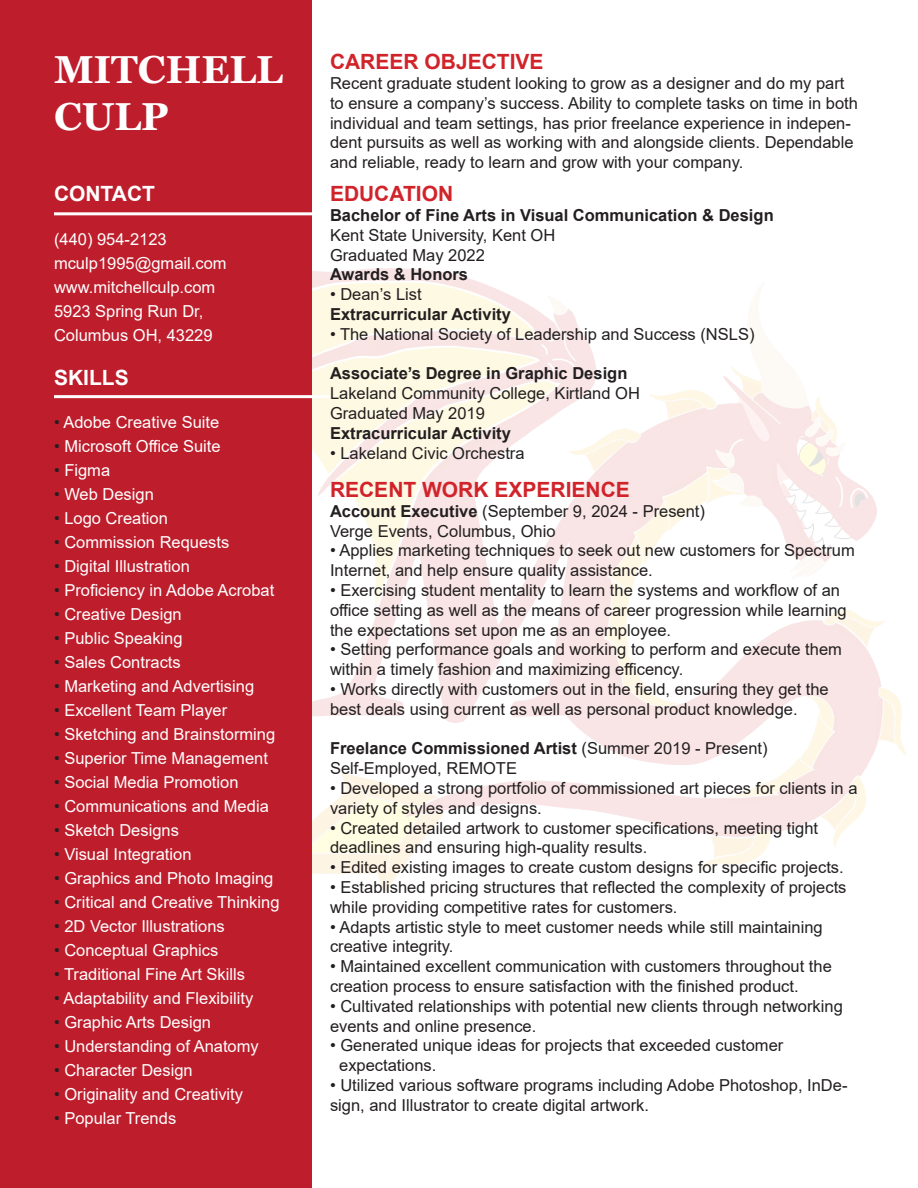
<style>
.page{position:relative;width:918px;height:1188px;background:#fff}
.page>*{position:absolute;margin:0;border:0;box-sizing:border-box;transform-origin:0 0}
.t1{font:700 39px/46.8px "Georgia";color:#fff}
.t2{font:700 21px "Arial";color:#d1232a}
.t3{font:700 21px "Arial";color:#fff}
.t4{font:16.5px/19.8px "Arial";color:#231f20}
.t5{font:16.5px "Arial";color:#fff}
.t6{font:700 16.5px "Arial";color:#231f20}
.s1{color:#231f20}
.s2{font-weight:700}
.s3{font-weight:400}
</style>
<div class="page">
<img style="left:312px;top:268px;width:595px;height:624px">
<div style="left:0;top:0;width:312px;height:1188px;background:#be1d2c"></div>
<hr style="left:54px;top:212px;width:276px;height:3px;background:#fff">
<hr style="left:54px;top:395px;width:276px;height:3px;background:#fff">
<p class="t1" style="left:54px;top:47px;width:231px">MITCHELL<br>CULP</p>
<p class="t3" style="left:54px;top:179px;width:103px">CONTACT</p>
<p class="t5" style="left:54px;top:228px;width:114px">(440) 954-2123</p>
<p class="t5" style="left:54px;top:252px;width:174px">mculp1995@gmail.com</p>
<p class="t5" style="left:54px;top:276px;width:163px">www.mitchellculp.com</p>
<p class="t5" style="left:54px;top:300px;width:151px">5923 Spring Run Dr,</p>
<p class="t5" style="left:54px;top:324px;width:160px">Columbus OH, 43229</p>
<p class="t3" style="left:54px;top:362px;width:76px">SKILLS</p>
<p class="t5" style="left:54px;top:411px;width:167px"><span class="s1">•</span> Adobe Creative Suite</p>
<p class="t5" style="left:54px;top:435px;width:168px"><span class="s1">•</span> Microsoft Office Suite</p>
<p class="t5" style="left:54px;top:459px;width:58px"><span class="s1">•</span> Figma</p>
<p class="t5" style="left:54px;top:483px;width:101px"><span class="s1">•</span> Web Design</p>
<p class="t5" style="left:54px;top:507px;width:115px"><span class="s1">•</span> Logo Creation</p>
<p class="t5" style="left:54px;top:531px;width:177px"><span class="s1">•</span> Commission Requests</p>
<p class="t5" style="left:54px;top:555px;width:137px"><span class="s1">•</span> Digital Illustration</p>
<p class="t5" style="left:54px;top:579px;width:222px"><span class="s1">•</span> Proficiency in Adobe Acrobat</p>
<p class="t5" style="left:54px;top:603px;width:129px"><span class="s1">•</span> Creative Design</p>
<p class="t5" style="left:54px;top:627px;width:130px"><span class="s1">•</span> Public Speaking</p>
<p class="t5" style="left:54px;top:651px;width:128px"><span class="s1">•</span> Sales Contracts</p>
<p class="t5" style="left:54px;top:675px;width:202px"><span class="s1">•</span> Marketing and Advertising</p>
<p class="t5" style="left:54px;top:699px;width:175px"><span class="s1">•</span> Excellent Team Player</p>
<p class="t5" style="left:54px;top:723px;width:223px"><span class="s1">•</span> Sketching and Brainstorming</p>
<p class="t5" style="left:54px;top:747px;width:215px"><span class="s1">•</span> Superior Time Management</p>
<p class="t5" style="left:54px;top:771px;width:186px"><span class="s1">•</span> Social Media Promotion</p>
<p class="t5" style="left:54px;top:795px;width:216px"><span class="s1">•</span> Communications and Media</p>
<p class="t5" style="left:54px;top:819px;width:126px"><span class="s1">•</span> Sketch Designs</p>
<p class="t5" style="left:54px;top:843px;width:139px"><span class="s1">•</span> Visual Integration</p>
<p class="t5" style="left:54px;top:867px;width:221px"><span class="s1">•</span> Graphics and Photo Imaging</p>
<p class="t5" style="left:54px;top:891px;width:227px"><span class="s1">•</span> Critical and Creative Thinking</p>
<p class="t5" style="left:54px;top:915px;width:172px"><span class="s1">•</span> 2D Vector Illustrations</p>
<p class="t5" style="left:54px;top:939px;width:166px"><span class="s1">•</span> Conceptual Graphics</p>
<p class="t5" style="left:54px;top:963px;width:193px"><span class="s1">•</span> Traditional Fine Art Skills</p>
<p class="t5" style="left:54px;top:987px;width:201px"><span class="s1">•</span> Adaptability and Flexibility</p>
<p class="t5" style="left:54px;top:1011px;width:159px"><span class="s1">•</span> Graphic Arts Design</p>
<p class="t5" style="left:54px;top:1035px;width:206px"><span class="s1">•</span> Understanding of Anatomy</p>
<p class="t5" style="left:54px;top:1059px;width:140px"><span class="s1">•</span> Character Design</p>
<p class="t5" style="left:54px;top:1083px;width:191px"><span class="s1">•</span> Originality and Creativity</p>
<p class="t5" style="left:54px;top:1107px;width:124px"><span class="s1">•</span> Popular Trends</p>
<p class="t2" style="left:330px;top:47px;width:215px">CAREER OBJECTIVE</p>
<p class="t4" style="left:330px;top:73px;width:529px">Recent graduate student looking to grow as a designer and do my part to ensure a company’s success. Ability to complete tasks on time in both individual and team settings, has prior freelance experience in indepen&shy;dent pursuits as well as working with and alongside clients. Dependable and reliable, ready to learn and grow with your company.</p>
<p class="t2" style="left:330px;top:179px;width:125px">EDUCATION</p>
<p class="t6" style="left:330px;top:203px;width:445px">Bachelor of Fine Arts in Visual Communication &amp; Design</p>
<p class="t4" style="left:330px;top:225px;width:227px">Kent State University, Kent OH</p>
<p class="t4" style="left:330px;top:245px;width:157px">Graduated May 2022</p>
<p class="t6" style="left:330px;top:263px;width:140px">Awards &amp; Honors</p>
<p class="t4" style="left:330px;top:284px;width:93px">• Dean’s List</p>
<p class="t6" style="left:330px;top:302px;width:182px">Extracurricular Activity</p>
<p class="t4" style="left:330px;top:324px;width:426px">• The National Society of Leadership and Success (NSLS)</p>
<p class="t6" style="left:330px;top:362px;width:299px">Associate’s Degree in Graphic Design</p>
<p class="t4" style="left:330px;top:383px;width:311px">Lakeland Community College, Kirtland OH</p>
<p class="t4" style="left:330px;top:403px;width:157px">Graduated May 2019</p>
<p class="t6" style="left:330px;top:421px;width:182px">Extracurricular Activity</p>
<p class="t4" style="left:330px;top:443px;width:196px">• Lakeland Civic Orchestra</p>
<p class="t2" style="left:330px;top:475px;width:301px">RECENT WORK EXPERIENCE</p>
<p class="t4" style="left:330px;top:501px;width:377px"><span class="s2">Account Executive</span> (September 9, 2024 - Present)</p>
<p class="t4" style="left:330px;top:521px;width:227px">Verge Events, Columbus, Ohio</p>
<p class="t4" style="left:330px;top:541px;width:526px">• Applies marketing techniques to seek out new customers for Spectrum<br>Internet, and help ensure quality assistance.</p>
<p class="t4" style="left:330px;top:580px;width:518px">• Exercising student mentality to learn the systems and workflow of an office setting as well as the means of career progression while learning the expectations set upon me as an employee.</p>
<p class="t4" style="left:330px;top:640px;width:514px">• Setting performance goals and working to perform and execute them within a timely fashion and maximizing efficency.</p>
<p class="t4" style="left:330px;top:679px;width:500px">• Works directly with customers out in the field, ensuring they get the best deals using current as well as personal product knowledge.</p>
<p class="t6" style="left:330px;top:737px;width:439px">Freelance Commissioned Artist <span class="s3">(Summer 2019 - Present)</span></p>
<p class="t4" style="left:330px;top:758px;width:189px">Self-Employed, REMOTE</p>
<p class="t4" style="left:330px;top:778px;width:529px">• Developed a strong portfolio of commissioned art pieces for clients in a variety of styles and designs.</p>
<p class="t4" style="left:330px;top:818px;width:490px">• Created detailed artwork to customer specifications, meeting tight deadlines and ensuring high-quality results.</p>
<p class="t4" style="left:330px;top:857px;width:515px">• Edited existing images to create custom designs for specific projects.</p>
<p class="t4" style="left:330px;top:877px;width:518px">• Established pricing structures that reflected the complexity of projects while providing competitive rates for customers.</p>
<p class="t4" style="left:330px;top:917px;width:494px">• Adapts artistic style to meet customer needs while still maintaining creative integrity.</p>
<p class="t4" style="left:330px;top:956px;width:503px">• Maintained excellent communication with customers throughout the creation process to ensure satisfaction with the finished product.</p>
<p class="t4" style="left:330px;top:996px;width:514px">• Cultivated relationships with potential new clients through networking events and online presence.</p>
<p class="t4" style="left:339px;top:1036px;width:446px;text-indent:-9px">• Generated unique ideas for projects that exceeded customer expectations.</p>
<p class="t4" style="left:330px;top:1075px;width:519px">• Utilized various software programs including Adobe Photoshop, InDe&shy;sign, and Illustrator to create digital artwork.</p>
</div>
